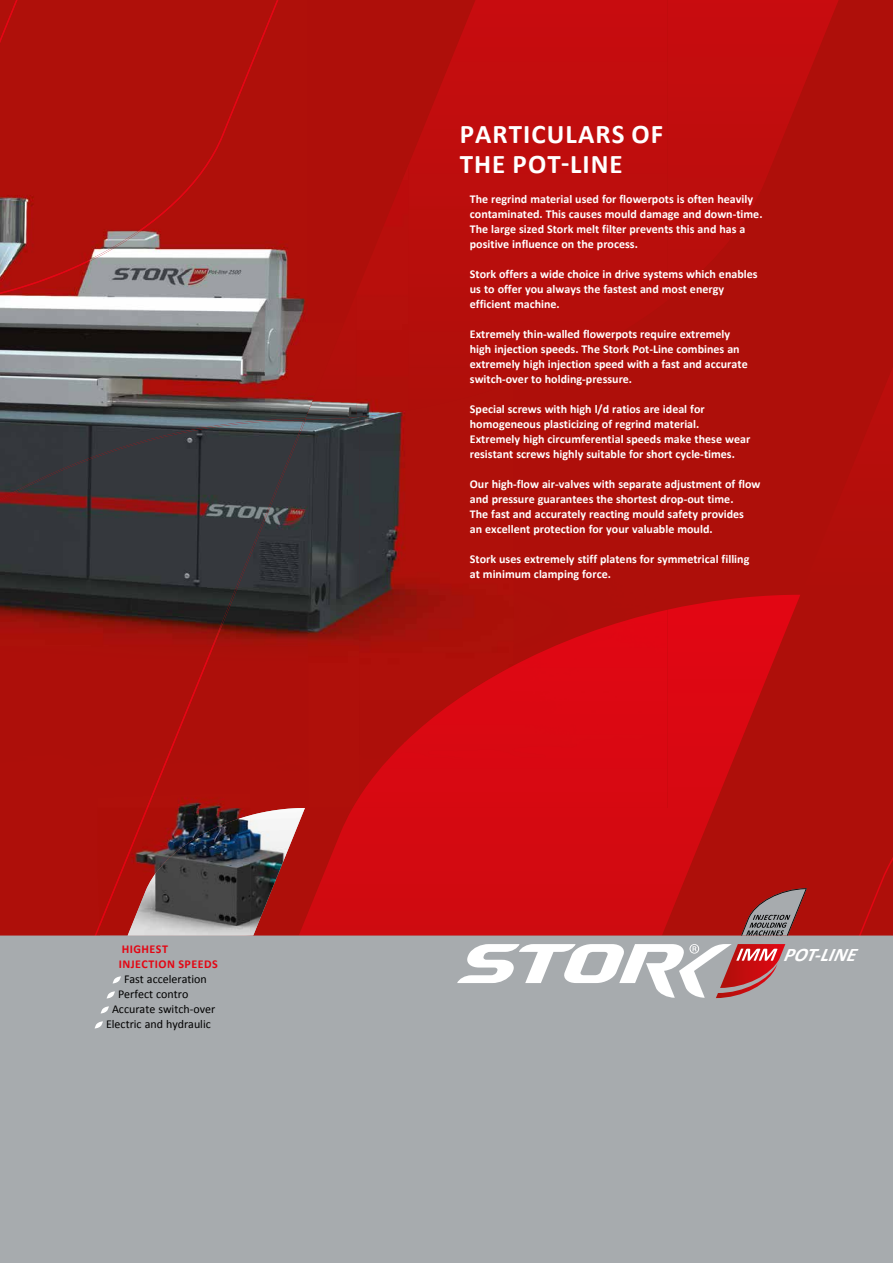
<style>
.page{position:relative;width:893px;height:1263px;background:#ae0f0a}
.page>*{position:absolute;margin:0;border:0;box-sizing:border-box;transform-origin:0 0}
.t1{font:700 27px/30px "Calibri";letter-spacing:.04em;color:#fff}
.t2{font:italic 700 19.2px "Calibri";color:#fff}
.t3{font:700 12px/15px "Calibri";color:#fff}
.t4{font:12px "Calibri";color:#000}
.t5{font:700 12px/15px "Calibri";letter-spacing:.04em;color:#e30613}
</style>
<div class="page">
<svg style="left:667px;top:0;width:172px;height:249px"></svg>
<svg style="left:871px;top:369px;width:22px;height:55px"></svg>
<svg style="left:305px;top:595px;width:495px;height:340px"></svg>
<div style="left:0;top:935px;width:893px;height:328px;background:#a7abae"></div>
<svg style="left:113px;top:976px;width:8px;height:7px"></svg>
<svg style="left:107px;top:991px;width:8px;height:7px"></svg>
<svg style="left:101px;top:1006px;width:8px;height:7px"></svg>
<svg style="left:95px;top:1021px;width:8px;height:7px"></svg>
<img style="left:100px;top:854px;width:28px;height:72px">
<img style="left:100px;top:935px;width:28px;height:1px">
<svg style="left:457px;top:944px;width:328px;height:54px;background:#c8b8ba"></svg>
<img style="left:0;top:0;width:308px;height:808px">
<img style="left:617px;top:595px;width:50px;height:15px">
<img style="left:308px;top:417px;width:51px;height:391px">
<img style="left:514px;top:595px;width:103px;height:15px">
<img style="left:359px;top:417px;width:155px;height:283px">
<img style="left:359px;top:700px;width:46px;height:42px">
<img style="left:0;top:0;width:278px;height:294px">
<img style="left:0;top:419px;width:306px;height:377px">
<img style="left:409px;top:0;width:258px;height:250px">
<img style="left:357px;top:165px;width:52px;height:252px">
<img style="left:305px;top:292px;width:52px;height:127px">
<img style="left:408px;top:367px;width:1px;height:43px">
<img style="left:510px;top:610px;width:157px;height:198px">
<img style="left:405px;top:667px;width:105px;height:141px">
<img style="left:353px;top:742px;width:52px;height:66px">
<img style="left:98px;top:793px;width:152px;height:15px">
<svg style="left:128px;top:796px;width:177px;height:139px"></svg>
<svg style="left:741px;top:888px;width:66px;height:47px"></svg>
<svg style="left:0;top:0;width:67px;height:158px"></svg>
<p class="t5" style="left:119px;top:941px;width:100px">HIGHEST<br>INJECTION SPEEDS</p>
<p class="t4" style="left:124px;top:971px;width:84px">Fast acceleration</p>
<p class="t4" style="left:118px;top:986px;width:72px">Perfect contro</p>
<p class="t4" style="left:112px;top:1001px;width:105px">Accurate switch-over</p>
<p class="t4" style="left:106px;top:1016px;width:106px">Electric and hydraulic</p>
<h1 class="t1" style="left:460px;top:117px;width:205px">PARTICULARS OF<br>THE POT-LINE</h1>
<p class="t3" style="left:470px;top:191px;width:294px">The regrind material used for flowerpots is often heavily contaminated. This causes mould damage and down-time.<br>The large sized Stork melt filter prevents this and has a positive influence on the process.</p>
<p class="t3" style="left:470px;top:266px;width:289px">Stork offers a wide choice in drive systems which enables us to offer you always the fastest and most energy efficient machine.</p>
<p class="t3" style="left:470px;top:326px;width:279px">Extremely thin-walled flowerpots require extremely high injection speeds. The Stork Pot-Line combines an extremely high injection speed with a fast and accurate switch-over to holding-pressure.</p>
<p class="t3" style="left:470px;top:401px;width:282px">Special screws with high l/d ratios are ideal for homogeneous plasticizing of regrind material.<br>Extremely high circumferential speeds make these wear resistant screws highly suitable for short cycle-times.</p>
<p class="t3" style="left:470px;top:476px;width:292px">Our high-flow air-valves with separate adjustment of flow and pressure guarantees the shortest drop-out time.<br>The fast and accurately reacting mould safety provides<br>an excellent protection for your valuable mould.</p>
<p class="t3" style="left:470px;top:551px;width:281px">Stork uses extremely stiff platens for symmetrical filling at minimum clamping force.</p>
<h2 class="t2" style="left:783px;top:942px;width:78px">POT-LINE</h2>
</div>
